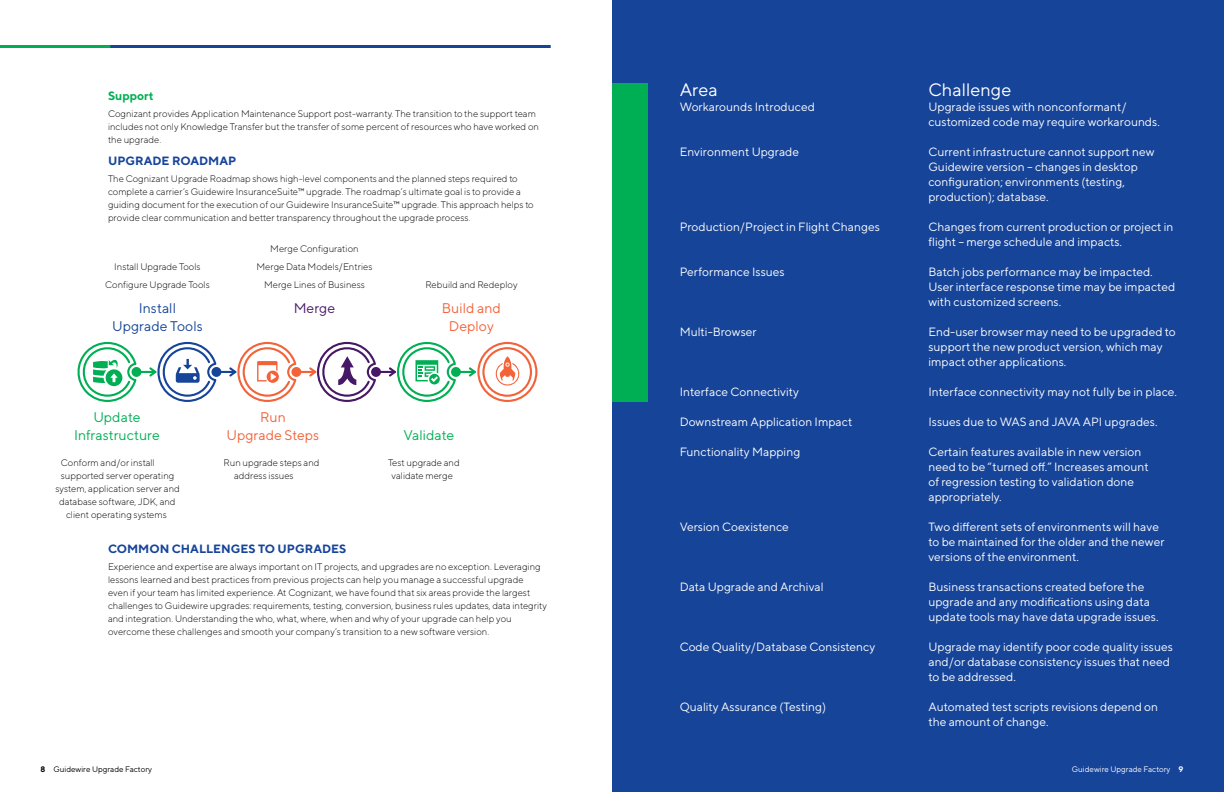
<style>
.page{position:relative;width:1224px;height:792px;background:#fff}
.page>*{position:absolute;margin:0;border:0;box-sizing:border-box;transform-origin:0 0}
.t1{font:18px "TT Norms";color:#fff}
.t2{font:14px/18px "TT Norms";color:#f2633a;text-align:center}
.t3{font:14px/18px "TT Norms";color:#00af54;text-align:center}
.t4{font:14px/18px "TT Norms";color:#164499;text-align:center}
.t5{font:14px "TT Norms";color:#461865}
.t6{font:12px/15px "TT Norms";color:#fff}
.t7{font:700 12px "TT Norms";color:#164499}
.t8{font:700 12px "TT Norms";color:#00af54}
.t9{font:300 9.5px/13px "TT Norms";color:#000}
.t10{font:8px "TT Norms";color:#000}
.t11{font:8px "TT Norms";color:#fff}
.s1{font-weight:700}
</style>
<div class="page">
<div style="left:612px;top:0;width:612px;height:792px;background:#164499"></div>
<hr style="left:20px;top:45px;width:531px;height:3px;background:#164499">
<hr style="left:0;top:45px;width:110px;height:3px;background:#00af54">
<div style="left:451px;top:367px;width:10px;height:10px;background:#00af54;border-radius:50%"></div>
<hr style="left:455px;top:371px;width:21px;height:2px;background:#00af54">
<div style="left:211px;top:367px;width:10px;height:10px;background:#164499;border-radius:50%"></div>
<hr style="left:215px;top:371px;width:21px;height:2px;background:#164499">
<div style="left:291px;top:367px;width:10px;height:10px;background:#f2633a;border-radius:50%"></div>
<hr style="left:295px;top:371px;width:21px;height:2px;background:#f2633a">
<div style="left:132px;top:367px;width:9px;height:10px;background:#00af54;border-radius:50%"></div>
<hr style="left:135px;top:371px;width:21px;height:2px;background:#00af54">
<div style="left:371px;top:367px;width:10px;height:10px;background:#461865;border-radius:50%"></div>
<hr style="left:375px;top:371px;width:21px;height:2px;background:#461865">
<svg style="left:77px;top:342px;width:59px;height:60px"></svg>
<svg style="left:149px;top:342px;width:67px;height:60px"></svg>
<svg style="left:229px;top:342px;width:67px;height:60px"></svg>
<svg style="left:309px;top:342px;width:67px;height:60px"></svg>
<svg style="left:389px;top:342px;width:67px;height:60px"></svg>
<svg style="left:469px;top:342px;width:68px;height:60px"></svg>
<div style="left:612px;top:83px;width:36px;height:319px;background:#00af54"></div>
<p class="t8" style="left:108px;top:88px;width:47px">Support</p>
<p class="t9" style="left:108px;top:107px;width:433px">Cognizant provides Application Maintenance Support post-warranty. The transition to the support team includes not only Knowledge Transfer but the transfer of some percent of resources who have worked on the upgrade.</p>
<p class="t7" style="left:108px;top:153px;width:130px">UPGRADE ROADMAP</p>
<p class="t9" style="left:108px;top:172px;width:427px">The Cognizant Upgrade Roadmap shows high-level components and the planned steps required to complete a carrier’s Guidewire InsuranceSuite™ upgrade. The roadmap’s ultimate goal is to provide a guiding document for the execution of our Guidewire InsuranceSuite™ upgrade. This approach helps to provide clear communication and better transparency throughout the upgrade process.</p>
<p class="t9" style="left:105px;top:257px;width:106px;line-height:18px;text-align:center">Install Upgrade Tools<br>Configure Upgrade Tools</p>
<p class="t9" style="left:256px;top:239px;width:117px;line-height:18px;text-align:center">Merge Configuration<br>Merge Data Models/Entries<br>Merge Lines of Business</p>
<p class="t9" style="left:425px;top:278px;width:94px">Rebuild and Redeploy</p>
<h2 class="t4" style="left:112px;top:299px;width:92px">Install<br>Upgrade Tools</h2>
<h2 class="t5" style="left:294px;top:300px;width:43px">Merge</h2>
<h2 class="t2" style="left:442px;top:299px;width:61px">Build and<br>Deploy</h2>
<h2 class="t3" style="left:74px;top:408px;width:87px">Update<br>Infrastructure</h2>
<h2 class="t2" style="left:227px;top:408px;width:94px">Run<br>Upgrade Steps</h2>
<h2 class="t3" style="left:404px;top:426px;width:52px">Validate</h2>
<p class="t9" style="left:61px;top:456px;width:95px">Conform and/or install</p>
<p class="t9" style="left:61px;top:469px;width:115px">supported server operating</p>
<p class="t9" style="left:56px;top:482px;width:126px">system, application server and</p>
<p class="t9" style="left:59px;top:495px;width:118px">database software, JDK, and</p>
<p class="t9" style="left:66px;top:508px;width:102px">client operating systems</p>
<p class="t9" style="left:234px;top:456px;width:87px;text-indent:-11px">Run upgrade steps and address issues</p>
<p class="t9" style="left:388px;top:456px;width:73px;text-align:center">Test upgrade and validate merge</p>
<p class="t7" style="left:108px;top:541px;width:240px">COMMON CHALLENGES TO UPGRADES</p>
<p class="t9" style="left:108px;top:560px;width:441px">Experience and expertise are always important on IT projects, and upgrades are no exception. Leveraging lessons learned and best practices from previous projects can help you manage a successful upgrade<br>even if your team has limited experience. At Cognizant, we have found that six areas provide the largest challenges to Guidewire upgrades: requirements, testing, conversion, business rules updates, data integrity and integration. Understanding the who, what, where, when and why of your upgrade can help you overcome these challenges and smooth your company’s transition to a new software version.</p>
<h1 class="t1" style="left:680px;top:79px;width:40px">Area</h1>
<p class="t6" style="left:680px;top:99px;width:137px">Workarounds Introduced</p>
<p class="t6" style="left:680px;top:144px;width:121px">Environment Upgrade</p>
<p class="t6" style="left:680px;top:219px;width:202px">Production/Project in Flight Changes</p>
<p class="t6" style="left:680px;top:264px;width:106px">Performance Issues</p>
<p class="t6" style="left:680px;top:324px;width:78px">Multi-Browser</p>
<p class="t6" style="left:680px;top:384px;width:121px">Interface Connectivity</p>
<p class="t6" style="left:680px;top:414px;width:174px">Downstream Application Impact</p>
<p class="t6" style="left:680px;top:444px;width:122px">Functionality Mapping</p>
<p class="t6" style="left:680px;top:519px;width:111px">Version Coexistence</p>
<p class="t6" style="left:680px;top:579px;width:145px">Data Upgrade and Archival</p>
<p class="t6" style="left:680px;top:639px;width:197px">Code Quality/Database Consistency</p>
<p class="t6" style="left:680px;top:699px;width:148px">Quality Assurance (Testing)</p>
<h1 class="t1" style="left:928px;top:79px;width:84px">Challenge</h1>
<p class="t6" style="left:928px;top:99px;width:233px">Upgrade issues with nonconformant/ customized code may require workarounds.</p>
<p class="t6" style="left:928px;top:144px;width:228px">Current infrastructure cannot support new Guidewire version – changes in desktop configuration; environments (testing, production); database.</p>
<p class="t6" style="left:928px;top:219px;width:247px">Changes from current production or project in flight – merge schedule and impacts.</p>
<p class="t6" style="left:928px;top:264px;width:248px">Batch jobs performance may be impacted.<br>User interface response time may be impacted with customized screens.</p>
<p class="t6" style="left:928px;top:324px;width:249px">End-user browser may need to be upgraded to support the new product version, which may impact other applications.</p>
<p class="t6" style="left:928px;top:384px;width:250px">Interface connectivity may not fully be in place.</p>
<p class="t6" style="left:928px;top:414px;width:231px">Issues due to WAS and JAVA API upgrades.</p>
<p class="t6" style="left:928px;top:444px;width:222px">Certain features available in new version need to be “turned off.” Increases amount of regression testing to validation done appropriately.</p>
<p class="t6" style="left:928px;top:519px;width:238px">Two different sets of environments will have to be maintained for the older and the newer versions of the environment.</p>
<p class="t6" style="left:928px;top:579px;width:232px">Business transactions created before the upgrade and any modifications using data update tools may have data upgrade issues.</p>
<p class="t6" style="left:928px;top:639px;width:246px">Upgrade may identify poor code quality issues and/or database consistency issues that need to be addressed.</p>
<p class="t6" style="left:928px;top:699px;width:231px">Automated test scripts revisions depend on the amount of change.</p>
<p class="t10" style="left:41px;top:764px;width:113px"><span class="s1">8</span> Guidewire Upgrade Factory</p>
<p class="t11" style="left:1072px;top:764px;width:113px">Guidewire Upgrade Factory <span class="s1">9</span></p>
</div>
